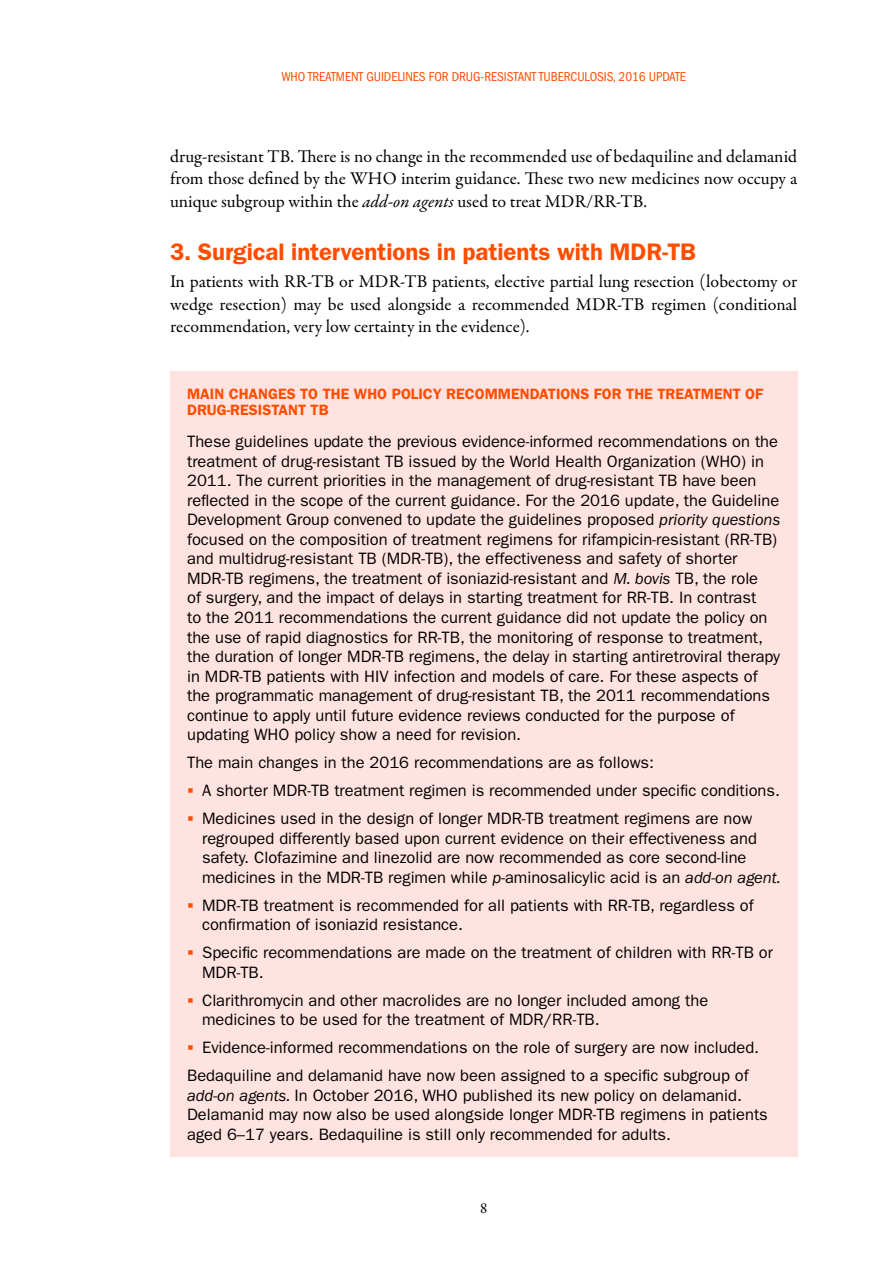
<style>
.page{position:relative;width:893px;height:1263px;background:#fff}
.page>*{position:absolute;margin:0;border:0;box-sizing:border-box;transform-origin:0 0}
.t1{font:600 24px "ITC Franklin Gothic Std";color:#ff4d00}
.t2{font:18px/22.5px "Garamond Premr Pro";color:#000;text-align:justify}
.t3{font:16.5px/19.5px "ITC Franklin Gothic Std";color:#000}
.t4{font:600 15px/16.5px "ITC Franklin Gothic Std";color:#ff4d00}
.t5{font:15px "Garamond Premr Pro";color:#000}
.t6{font:condensed 13.35px "ITC Franklin Gothic Std";letter-spacing:-.005em;color:#ff4d00}
.s1{font-style:italic}
</style>
<div class="page">
<div style="left:170px;top:371px;width:627px;height:785px;background:#ffe3e1"></div>
<p class="t6" style="left:281px;top:69px;width:406px">WHO TREATMENT GUIDELINES FOR DRUG-RESISTANT TUBERCULOSIS, 2016 UPDATE</p>
<p class="t2" style="left:170px;top:145px;width:629px">drug-resistant TB. There is no change in the recommended use of bedaquiline and delamanid from those defined by the WHO interim guidance. These two new medicines now occupy a unique subgroup within the <span class="s1">add-on agents</span> used to treat MDR/RR-TB.</p>
<h1 class="t1" style="left:170px;top:238px;width:527px">3. Surgical interventions in patients with MDR-TB</h1>
<p class="t2" style="left:170px;top:271px;width:629px">In patients with RR-TB or MDR-TB patients, elective partial lung resection (lobectomy or wedge resection) may be used alongside a recommended MDR-TB regimen (conditional recommendation, very low certainty in the evidence).</p>
<p class="t4" style="left:187px;top:385px;width:578px">MAIN CHANGES TO THE WHO POLICY RECOMMENDATIONS FOR THE TREATMENT OF<br>DRUG-RESISTANT TB</p>
<p class="t3" style="left:187px;top:432px;width:595px">These guidelines update the previous evidence-informed recommendations on the treatment of drug-resistant TB issued by the World Health Organization (WHO) in 2011. The current priorities in the management of drug-resistant TB have been reflected in the scope of the current guidance. For the 2016 update, the Guideline Development Group convened to update the guidelines proposed <span class="s1">priority questions </span>focused on the composition of treatment regimens for rifampicin-resistant (RR-TB) and multidrug-resistant TB (MDR-TB), the effectiveness and safety of shorter MDR-TB regimens, the treatment of isoniazid-resistant and <span class="s1">M. bovis</span> TB, the role<br>of surgery, and the impact of delays in starting treatment for RR-TB. In contrast<br>to the 2011 recommendations the current guidance did not update the policy on the use of rapid diagnostics for RR-TB, the monitoring of response to treatment, the duration of longer MDR-TB regimens, the delay in starting antiretroviral therapy in MDR-TB patients with HIV infection and models of care. For these aspects of the programmatic management of drug-resistant TB, the 2011 recommendations continue to apply until future evidence reviews conducted for the purpose of updating WHO policy show a need for revision.</p>
<p class="t3" style="left:202px;top:748px;width:579px;line-height:28px;text-indent:-15px">The main changes in the 2016 recommendations are as follows:<br>A shorter MDR-TB treatment regimen is recommended under specific conditions.<br>Medicines used in the design of longer MDR-TB treatment regimens are now</p>
<p class="t3" style="left:202px;top:828px;width:580px">regrouped differently based upon current evidence on their effectiveness and safety. Clofazimine and linezolid are now recommended as core second-line medicines in the MDR-TB regimen while <span class="s1">p</span>-aminosalicylic acid is an <span class="s1">add-on agent.</span></p>
<p class="t3" style="left:202px;top:895px;width:553px">MDR-TB treatment is recommended for all patients with RR-TB, regardless of confirmation of isoniazid resistance.</p>
<p class="t3" style="left:202px;top:943px;width:572px">Specific recommendations are made on the treatment of children with RR-TB or<br>MDR-TB.</p>
<p class="t3" style="left:202px;top:990px;width:508px">Clarithromycin and other macrolides are no longer included among the medicines to be used for the treatment of MDR/RR-TB.</p>
<p class="t3" style="left:187px;top:1033px;width:574px;line-height:28px;text-indent:15px">Evidence-informed recommendations on the role of surgery are now included.<br>Bedaquiline and delamanid have now been assigned to a specific subgroup of</p>
<p class="t3" style="left:187px;top:1085px;width:582px"><span class="s1">add-on agents.</span> In October 2016, WHO published its new policy on delamanid.<br>Delamanid may now also be used alongside longer MDR-TB regimens in patients aged 6–17 years. Bedaquiline is still only recommended for adults.</p>
<p class="t5" style="left:480px;top:1199px;width:9px">8</p>
</div>
